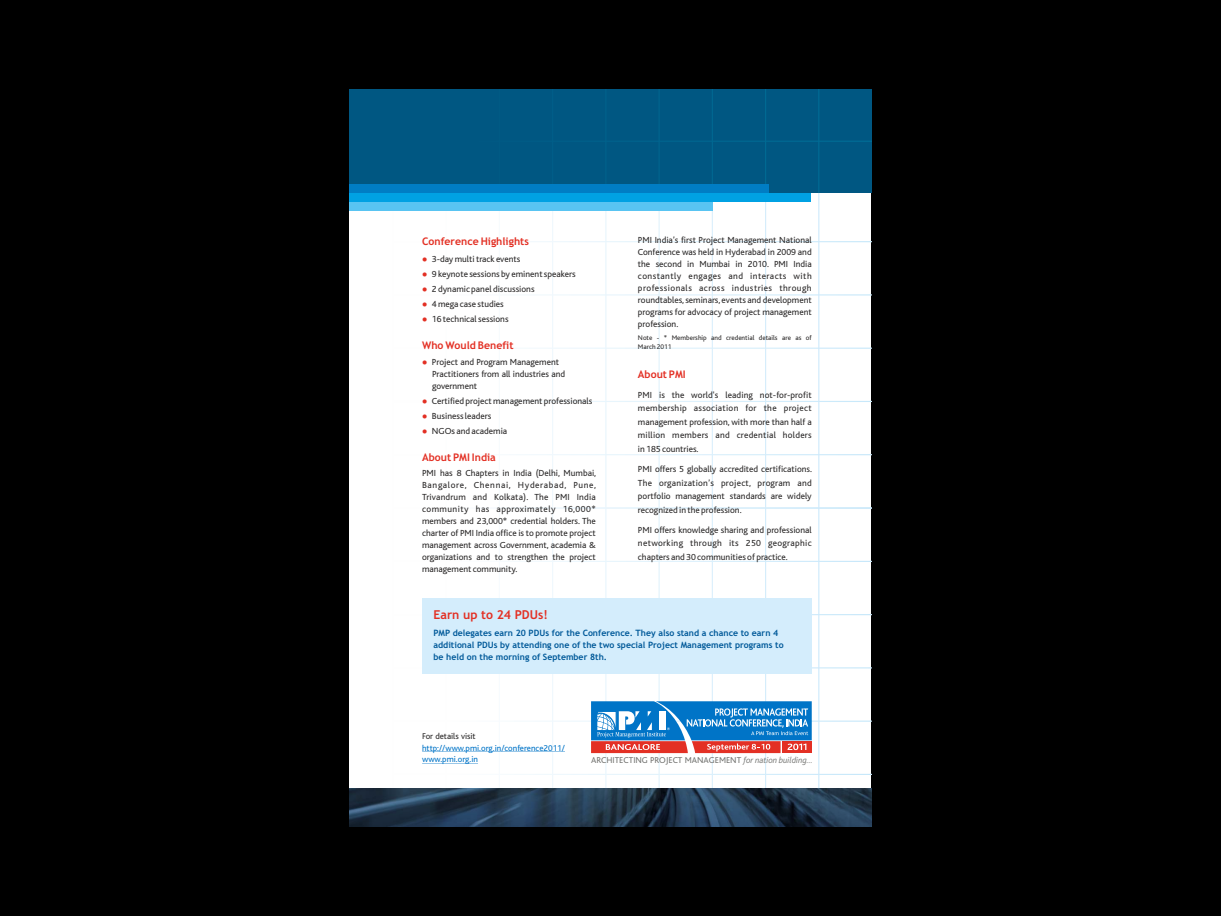
<style>
.page{position:relative;width:1221px;height:916px;background:#fff}
.page>*{position:absolute;margin:0;border:0;box-sizing:border-box;transform-origin:0 0}
.t1{font:700 12.25px "Trebuchet MS";color:#e33024}
.t2{font:700 10.5px "Trebuchet MS";color:#e33024}
.t3{font:9.19px/12px "Bliss";color:#2b2929;text-align:justify}
.t4{font:8.92px "Bliss";color:#737370}
.t5{font:700 8.75px/12.1px "Trebuchet MS";color:#005999}
.t6{font:8.75px/11.6px "Bliss";color:#0074c7}
.t7{font:8.75px "Bliss";color:#2b2929}
.t8{font:7px/9.1px "Bliss";color:#2b2929}
.t9{font:7px/15px "Wingdings";color:#e33024;text-align:justify}
.s1{font-family:"Bliss 2";font-weight:300;font-style:italic}
</style>
<div class="page">
<div style="left:0;top:0;width:1220px;height:915px;background:#000"></div>
<div style="left:350px;top:89px;width:520px;height:737px;background:#fff"></div>
<svg style="left:422px;top:508px;width:448px;height:280px"></svg>
<svg style="left:392px;top:193px;width:478px;height:315px"></svg>
<div style="left:350px;top:89px;width:520px;height:104px;background:#005782"></div>
<svg style="left:658px;top:89px;width:212px;height:104px"></svg>
<div style="left:350px;top:201px;width:363px;height:9px;background:#59c4f2"></div>
<div style="left:350px;top:184px;width:419px;height:9px;background:#007dc4"></div>
<div style="left:350px;top:192px;width:460px;height:9px;background:#00a1e3"></div>
<hr style="left:422px;top:751px;width:143px;height:1px;background:#0074c7">
<hr style="left:422px;top:762px;width:56px;height:1px;background:#0074c7">
<svg style="left:350px;top:788px;width:520px;height:38px;background:#243a4f"></svg>
<div style="left:422px;top:598px;width:389px;height:75px;background:#d4edfc"></div>
<svg style="left:591px;top:701px;width:220px;height:51px;background:#5c85b6"></svg>
<p class="t2" style="left:422px;top:237px;width:108px">Conference Highlights</p>
<p class="t9" style="left:422px;top:252px;width:7px">● ● ● ● ●</p>
<p class="t2" style="left:422px;top:341px;width:93px">Who Would Benefit</p>
<p class="t9" style="left:422px;top:355px;width:7px">●</p>
<p class="t9" style="left:422px;top:394px;width:7px">● ● ●</p>
<p class="t2" style="left:422px;top:452px;width:75px">About PMI India</p>
<p class="t3" style="left:432px;top:252px;width:145px;line-height:15px;text-align:left">3-day multi track events<br>9 keynote sessions by eminent speakers<br>2 dynamic panel discussions<br>4 mega case studies<br>16 technical sessions</p>
<p class="t3" style="left:432px;top:356px;width:135px;text-align:left">Project and Program Management<br>Practitioners from all industries and government</p>
<p class="t3" style="left:432px;top:394px;width:162px;line-height:15px;text-align:left">Certified project management professionals<br>Business leaders<br>NGOs and academia</p>
<p class="t3" style="left:422px;top:467px;width:175px">PMI has 8 Chapters in India (Delhi, Mumbai, Bangalore, Chennai, Hyderabad, Pune, Trivandrum and Kolkata). The PMI India community has approximately 16,000* members and 23,000* credential holders. The charter of PMI India office is to promote project management across Government, academia &amp; organizations and to strengthen the project management community.</p>
<p class="t3" style="left:637px;top:235px;width:175px">PMI India’s first Project Management National Conference was held in Hyderabad in 2009 and the second in Mumbai in 2010. PMI India constantly engages and interacts with professionals across industries through roundtables,seminars, events and development programs for advocacy of project management profession.</p>
<p class="t8" style="left:637px;top:333px;width:175px">Note - * Membership and credential details are as of<br>March 2011</p>
<p class="t2" style="left:637px;top:369px;width:49px">About PMI</p>
<p class="t3" style="left:637px;top:389px;width:175px;line-height:13.5px">PMI is the world's leading not-for-profit membership association for the project management profession, with more than half a million members and credential holders in 185 countries.</p>
<p class="t3" style="left:637px;top:463px;width:175px;line-height:13.5px">PMI offers 5 globally accredited certifications.<br>The organization’s</p>
<p class="t3" style="left:637px;top:476px;width:175px;line-height:13.5px;text-indent:83px">project, program and portfolio management standards are widely recognized in the profession.</p>
<p class="t3" style="left:637px;top:523px;width:175px;line-height:13.5px">PMI offers knowledge sharing and professional networking through its 250 geographic chapters and 30 communities of practice.</p>
<h1 class="t1" style="left:433px;top:609px;width:116px">Earn up to 24 PDUs!</h1>
<p class="t5" style="left:433px;top:627px;width:351px">PMP delegates earn 20 PDUs for the Conference. They also stand a chance to earn 4 additional PDUs by attending one of the two special Project Management programs to be held on the morning of September 8th.</p>
<p class="t7" style="left:422px;top:732px;width:55px">For details visit</p>
<p class="t6" style="left:422px;top:742px;width:144px">http://www.pmi.org.in/conference2011/ www.pmi.org.in</p>
<p class="t4" style="left:591px;top:756px;width:223px">ARCHITECTING PROJECT MANAGEMENT <span class="s1">for nation building...</span></p>
</div>
